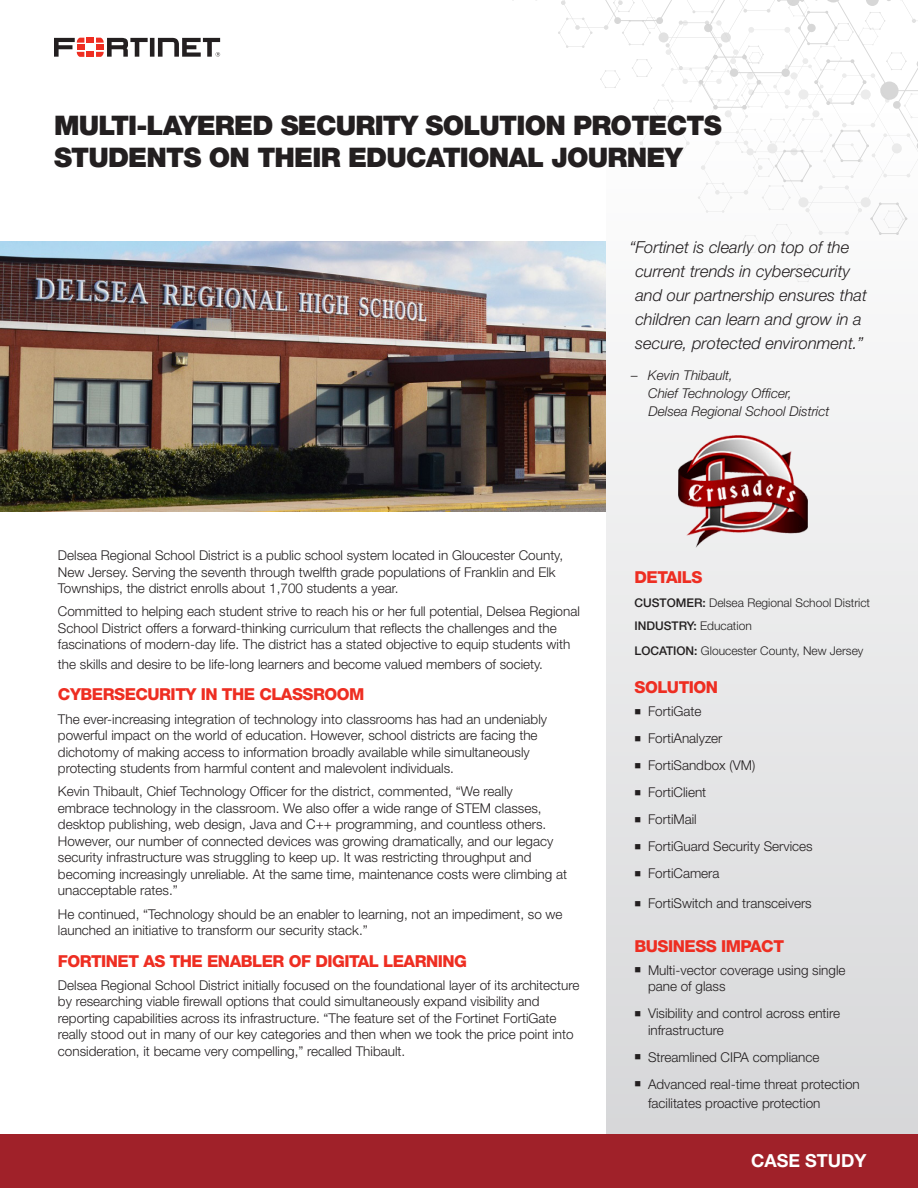
<style>
.page{position:relative;width:918px;height:1188px;background:#fff}
.page>*{position:absolute;margin:0;border:0;box-sizing:border-box;transform-origin:0 0}
.Main_Title{font:900 27px/32.4px "Helvetica Neue LT Pro";letter-spacing:-.03em;color:#231f20}
.t1{font:700 18px "Helvetica Neue LT Pro";color:#fff}
.INSET_QUOTE{font:italic 300 16.5px/24px "Helvetica Neue LT Pro";color:#231f20}
.Body_Copy{font:800 16.5px "Helvetica Neue LT Pro";letter-spacing:-.03em;color:#ee2e22}
.SIDEBAR_SUBHEAD__RED{font:800 16.5px "Helvetica Neue LT Pro";letter-spacing:-.03em;color:#ee2e22}
.Body_Copy-2{font:300 13.5px/16.5px "Helvetica Neue LT Pro";color:#231f20}
.INSET_QUOTE_-_NAME{font:italic 300 13.5px/18px "Helvetica Neue LT Pro";color:#231f20}
.Body_Copy-3{font:300 12px "Helvetica Neue LT Pro";color:#231f20}
.Body_Copy-4{font:500 12px "Helvetica Neue LT Pro";color:#231f20}
.s1{font-weight:500}
.s2{font-weight:300}
</style>
<div class="page">
<div style="left:0;top:1134px;width:918px;height:54px;background:#a02129"></div>
<div style="left:86px;top:38px;width:8px;height:5px;background:#ee2e22"></div>
<div style="left:86px;top:52px;width:8px;height:5px;background:#ee2e22"></div>
<svg style="left:54px;top:38px;width:30px;height:19px"></svg>
<svg style="left:96px;top:38px;width:124px;height:19px"></svg>
<svg style="left:558px;top:0;width:360px;height:108px"></svg>
<img style="left:0;top:241px;width:606px;height:270px">
<div style="left:606px;top:108px;width:312px;height:1026px;background:linear-gradient(to bottom,#fefefe,#d7d7d9)"></div>
<img style="left:678px;top:435px;width:130px;height:113px">
<p class="Main_Title" style="left:54px;top:109px;width:669px">MULTI-LAYERED SECURITY SOLUTION PROTECTS<br>STUDENTS ON THEIR EDUCATIONAL JOURNEY</p>
<p class="INSET_QUOTE" style="left:635px;top:235px;width:233px;text-indent:-6px">“Fortinet is clearly on top of the current trends in cybersecurity and our partnership ensures that children can learn and grow in a secure, protected environment.”</p>
<p class="INSET_QUOTE_-_NAME" style="left:648px;top:366px;width:183px;text-indent:-17px">– Kevin Thibault,<br>Chief Technology Officer,<br>Delsea Regional School District</p>
<p class="Body_Copy-2" style="left:58px;top:547px;width:507px">Delsea Regional School District is a public school system located in Gloucester County,<br>New Jersey. Serving the seventh through twelfth grade populations of Franklin and Elk<br>Townships, the district enrolls about 1,700 students a year.</p>
<p class="Body_Copy-2" style="left:58px;top:603px;width:523px">Committed to helping each student strive to reach his or her full potential, Delsea Regional<br>School District offers a forward-thinking curriculum that reflects the challenges and the fascinations of modern-day life. The district has a stated objective to equip students with</p>
<p class="Body_Copy-2" style="left:58px;top:656px;width:487px">the skills and desire to be life-long learners and become valued members of society.</p>
<p class="Body_Copy" style="left:58px;top:685px;width:308px">CYBERSECURITY IN THE CLASSROOM</p>
<p class="Body_Copy-2" style="left:58px;top:710px;width:491px">The ever-increasing integration of technology into classrooms has had an undeniably powerful impact on the world of education. However, school districts are facing the dichotomy of making access to information broadly available while simultaneously protecting students from harmful content and malevolent individuals.</p>
<p class="Body_Copy-2" style="left:58px;top:783px;width:511px">Kevin Thibault, Chief Technology Officer for the district, commented, “We really embrace technology in the classroom. We also offer a wide range of STEM classes, desktop publishing, web design, Java and C++ programming, and countless others.<br>However, our number of connected devices was growing dramatically, and our legacy security infrastructure was struggling to keep up. It was restricting throughput and becoming increasingly unreliable. At the same time, maintenance costs were climbing at unacceptable rates.”</p>
<p class="Body_Copy-2" style="left:58px;top:905px;width:506px">He continued, “Technology should be an enabler to learning, not an impediment, so we launched an initiative to transform our security stack.”</p>
<p class="Body_Copy" style="left:58px;top:951px;width:411px">FORTINET AS THE ENABLER OF DIGITAL LEARNING</p>
<p class="Body_Copy-2" style="left:58px;top:977px;width:523px">Delsea Regional School District initially focused on the foundational layer of its architecture by researching viable firewall options that could simultaneously expand visibility and reporting capabilities across its infrastructure. “The feature set of the Fortinet FortiGate really stood out in many of our key categories and then when we took the price point into consideration, it became very compelling,” recalled Thibault.</p>
<p class="SIDEBAR_SUBHEAD__RED" style="left:634px;top:568px;width:69px">DETAILS</p>
<p class="Body_Copy-3" style="left:634px;top:595px;width:237px"><span class="s1">CUSTOMER:</span> Delsea Regional School District</p>
<p class="Body_Copy-4" style="left:634px;top:618px;width:119px">INDUSTRY: <span class="s2">Education</span></p>
<p class="Body_Copy-3" style="left:634px;top:643px;width:230px"><span class="s1">LOCATION:</span> Gloucester County, New Jersey</p>
<p class="SIDEBAR_SUBHEAD__RED" style="left:634px;top:677px;width:85px">SOLUTION</p>
<p class="Body_Copy-2" style="left:634px;top:703px;width:69px">■ FortiGate</p>
<p class="Body_Copy-2" style="left:634px;top:730px;width:90px">■ FortiAnalyzer</p>
<p class="Body_Copy-2" style="left:634px;top:757px;width:122px">■ FortiSandbox (VM)</p>
<p class="Body_Copy-2" style="left:634px;top:784px;width:73px">■ FortiClient</p>
<p class="Body_Copy-2" style="left:634px;top:811px;width:64px">■ FortiMail</p>
<p class="Body_Copy-2" style="left:634px;top:838px;width:180px">■ FortiGuard Security Services</p>
<p class="Body_Copy-2" style="left:634px;top:865px;width:87px">■ FortiCamera</p>
<p class="Body_Copy-2" style="left:634px;top:895px;width:179px">■ FortiSwitch and transceivers</p>
<p class="SIDEBAR_SUBHEAD__RED" style="left:634px;top:936px;width:151px">BUSINESS IMPACT</p>
<p class="Body_Copy-2" style="left:648px;top:961px;width:199px;text-indent:-14px">■ Multi-vector coverage using single pane of glass</p>
<p class="Body_Copy-2" style="left:648px;top:1005px;width:194px;text-indent:-14px">■ Visibility and control across entire infrastructure</p>
<p class="Body_Copy-2" style="left:635px;top:1048px;width:187px">■ Streamlined CIPA compliance</p>
<p class="Body_Copy-2" style="left:648px;top:1074px;width:213px;line-height:19.5px;text-indent:-14px">■ Advanced real-time threat protection facilitates proactive protection</p>
<h2 class="t1" style="left:751px;top:1150px;width:117px">CASE STUDY</h2>
</div>
